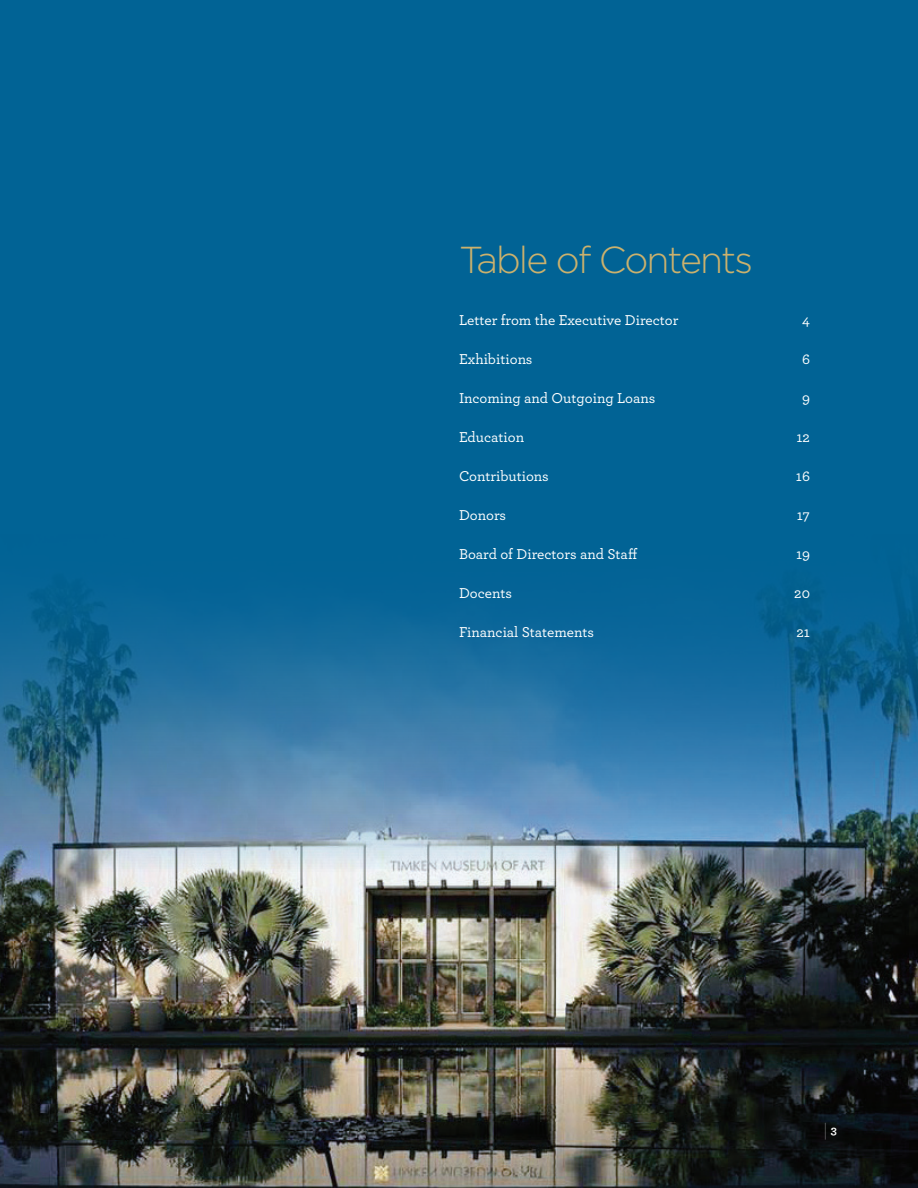
<style>
.page{position:relative;width:918px;height:1188px;background:#016395}
.page>*{position:absolute;margin:0;border:0;box-sizing:border-box;transform-origin:0 0}
.t1{font:300 37.5px "Gotham";letter-spacing:-.05em;color:#cbb16d}
.t2{font:100 18px "Archer";color:#fff}
.t3{font:500 15px "Archer";color:#fff}
.s1{font-weight:700;font-size:12px}
</style>
<div class="page">
<img style="left:0;top:603px;width:918px;height:585px">
<h1 class="t1" style="left:459px;top:236px;width:296px">Table of Contents</h1>
<p class="t3" style="left:459px;top:310px;width:221px">Letter from the Executive Director</p>
<p class="t3" style="left:802px;top:310px;width:9px">4</p>
<p class="t3" style="left:459px;top:349px;width:75px">Exhibitions</p>
<p class="t3" style="left:802px;top:349px;width:9px">6</p>
<p class="t3" style="left:459px;top:388px;width:198px">Incoming and Outgoing Loans</p>
<p class="t3" style="left:802px;top:388px;width:9px">9</p>
<p class="t3" style="left:459px;top:427px;width:67px">Education</p>
<p class="t3" style="left:796px;top:427px;width:15px">12</p>
<p class="t3" style="left:459px;top:466px;width:91px">Contributions</p>
<p class="t3" style="left:796px;top:466px;width:16px">16</p>
<p class="t3" style="left:459px;top:505px;width:49px">Donors</p>
<p class="t3" style="left:797px;top:505px;width:15px">17</p>
<p class="t3" style="left:459px;top:544px;width:180px">Board of Directors and Staff</p>
<p class="t3" style="left:796px;top:544px;width:15px">19</p>
<p class="t3" style="left:459px;top:583px;width:55px">Docents</p>
<p class="t3" style="left:794px;top:583px;width:17px">20</p>
<p class="t3" style="left:459px;top:622px;width:137px">Financial Statements</p>
<p class="t3" style="left:796px;top:622px;width:15px">21</p>
<p class="t2" style="left:824px;top:1119px;width:15px">| <span class="s1">3</span></p>
</div>
